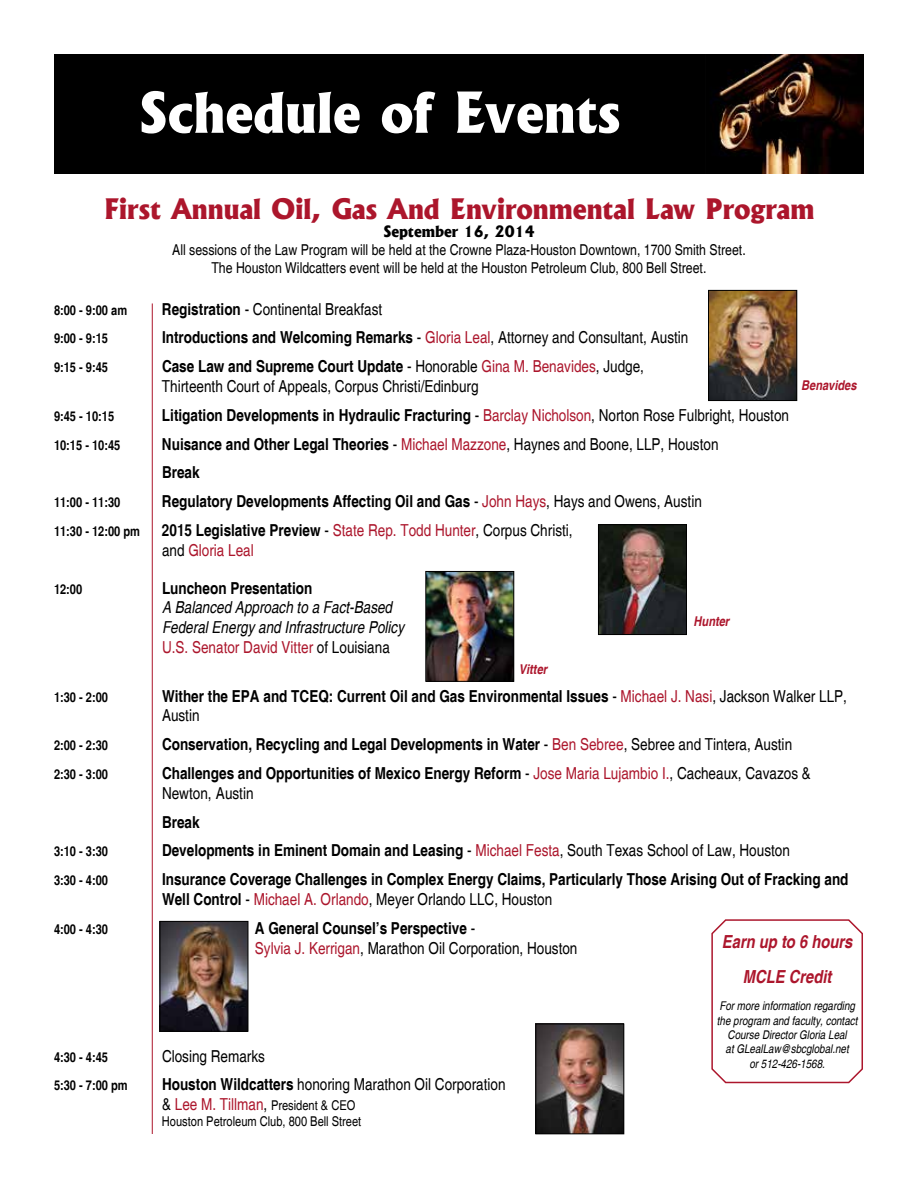
<style>
.page{position:relative;width:918px;height:1188px;background:#fff}
.page>*{position:absolute;margin:0;border:0;box-sizing:border-box;transform-origin:0 0}
.t1{font:800 54px "Albertus";color:#fff}
.t2{font:800 27px "Albertus";color:#ac162c}
.t3{font:italic 700 condensed 18px/34.5px "Helvetica";color:#ac162c;text-align:center}
.t4{font:700 condensed 16.5px/19.8px "Helvetica";color:#000}
.t5{font:condensed 16.5px/19.8px "Helvetica";color:#000}
.t6{font:italic condensed 16.5px/19.8px "Helvetica";color:#000}
.t7{font:condensed 16.5px/19.8px "Helvetica";color:#ac162c}
.t8{font:condensed 15px/18px "Helvetica";color:#000;text-align:center}
.t9{font:800 15px "Albertus";color:#000}
.t10{font:700 condensed 13.5px "Helvetica";color:#000}
.t11{font:condensed 13.5px/16.2px "Helvetica";color:#000}
.t12{font:italic 700 condensed 13.5px "Helvetica";color:#ac162c}
.t13{font:italic condensed 12px/14.4px "Helvetica";color:#000;text-align:center}
.s1{font-weight:700}
.s2{font-weight:400}
.s3{font-weight:400;color:#ac162c}
.s4{color:#ac162c}
.s5{font-weight:700;color:#000}
.s6{color:#000}
.s7{font-style:normal;color:#ac162c}
.s8{font-style:normal}
.s9{font-size:16.5px}
.s10{font-size:16.5px;color:#ac162c}
</style>
<div class="page">
<img style="left:706px;top:54px;width:158px;height:120px">
<div style="left:54px;top:54px;width:652px;height:120px;background:#000"></div>
<img style="left:600px;top:527px;width:85px;height:106px">
<div style="left:598px;top:525px;width:89px;height:110px;border:1px solid #000"></div>
<img style="left:162px;top:923px;width:84px;height:106px">
<div style="left:160px;top:921px;width:88px;height:110px;border:1px solid #000"></div>
<img style="left:428px;top:573px;width:84px;height:106px">
<div style="left:426px;top:571px;width:88px;height:110px;border:1px solid #000"></div>
<img style="left:538px;top:1026px;width:84px;height:106px">
<div style="left:536px;top:1024px;width:88px;height:110px;border:1px solid #000"></div>
<svg style="left:711px;top:919px;width:152px;height:165px"></svg>
<img style="left:710px;top:292px;width:85px;height:107px">
<div style="left:708px;top:290px;width:89px;height:111px;border:1px solid #000"></div>
<hr style="left:152px;top:303px;width:1px;height:831px;background:#ac162c">
<h1 class="t1" style="left:139px;top:79px;width:483px">Schedule of Events</h1>
<h2 class="t2" style="left:104px;top:192px;width:712px">First Annual Oil, Gas And Environmental Law Program</h2>
<p class="t9" style="left:383px;top:222px;width:153px">September 16, 2014</p>
<p class="t8" style="left:172px;top:241px;width:575px">All sessions of the Law Program will be held at the Crowne Plaza-Houston Downtown, 1700 Smith Street.<br>The Houston Wildcatters event will be held at the Houston Petroleum Club, 800 Bell Street.</p>
<p class="t10" style="left:54px;top:302px;width:75px">8:00 - 9:00 am</p>
<p class="t5" style="left:162px;top:299px;width:222px"><span class="s1">Registration</span> - Continental Breakfast</p>
<p class="t10" style="left:54px;top:331px;width:56px">9:00 - 9:15</p>
<p class="t4" style="left:162px;top:328px;width:528px">Introductions and Welcoming Remarks <span class="s2">-</span> <span class="s3">Gloria Leal</span><span class="s2">, Attorney and Consultant, Austin</span></p>
<p class="t10" style="left:54px;top:359px;width:56px">9:15 - 9:45</p>
<p class="t5" style="left:162px;top:357px;width:484px"><span class="s1">Case Law and Supreme Court Update</span> - Honorable <span class="s4">Gina M. Benavides</span>, Judge,<br>Thirteenth Court of Appeals, Corpus Christi/Edinburg</p>
<p class="t10" style="left:54px;top:408px;width:62px">9:45 - 10:15</p>
<p class="t4" style="left:162px;top:405px;width:629px">Litigation Developments in Hydraulic Fracturing <span class="s2">-</span> <span class="s3">Barclay Nicholson</span><span class="s2">, Norton Rose Fulbright, Houston</span></p>
<p class="t10" style="left:54px;top:437px;width:68px">10:15 - 10:45</p>
<p class="t4" style="left:162px;top:430px;width:558px;line-height:28.8px">Nuisance and Other Legal Theories <span class="s2">-</span> <span class="s3">Michael Mazzone</span><span class="s2">, Haynes and Boone, LLP, Houston<br></span>Break</p>
<p class="t10" style="left:54px;top:494px;width:68px">11:00 - 11:30</p>
<p class="t4" style="left:162px;top:492px;width:541px">Regulatory Developments Affecting Oil and Gas <span class="s2">-</span> <span class="s3">John Hays</span><span class="s2">, Hays and Owens, Austin</span></p>
<p class="t10" style="left:54px;top:523px;width:88px">11:30 - 12:00 pm</p>
<p class="t7" style="left:162px;top:521px;width:412px"><span class="s5">2015 Legislative Preview</span> <span class="s6">-</span> State Rep. Todd Hunter<span class="s6">, Corpus Christi, and</span> Gloria Leal</p>
<p class="t10" style="left:54px;top:581px;width:30px">12:00</p>
<p class="t4" style="left:162px;top:578px;width:152px">Luncheon Presentation</p>
<p class="t6" style="left:162px;top:598px;width:244px">A Balanced Approach to a Fact-Based<br>Federal Energy and Infrastructure Policy<br><span class="s7">U.S. Senator David Vitter</span> <span class="s8">of Louisiana</span></p>
<p class="t10" style="left:54px;top:689px;width:56px">1:30 - 2:00</p>
<p class="t4" style="left:162px;top:686px;width:686px">Wither the EPA and TCEQ: Current Oil and Gas Environmental Issues <span class="s2">-</span> <span class="s3">Michael J. Nasi</span><span class="s2">, Jackson Walker LLP,<br>Austin</span></p>
<p class="t10" style="left:54px;top:737px;width:56px">2:00 - 2:30</p>
<p class="t4" style="left:162px;top:735px;width:632px">Conservation, Recycling and Legal Developments in Water <span class="s2">-</span> <span class="s3">Ben Sebree</span><span class="s2">, Sebree and Tintera, Austin</span></p>
<p class="t10" style="left:54px;top:766px;width:56px">2:30 - 3:00</p>
<p class="t4" style="left:162px;top:763px;width:650px">Challenges and Opportunities of Mexico Energy Reform <span class="s2">-</span> <span class="s3">Jose Maria Lujambio I.</span><span class="s2">, Cacheaux, Cavazos &amp;<br>Newton, Austin</span></p>
<p class="t4" style="left:162px;top:812px;width:39px">Break</p>
<p class="t10" style="left:54px;top:844px;width:56px">3:10 - 3:30</p>
<p class="t4" style="left:162px;top:841px;width:629px">Developments in Eminent Domain and Leasing <span class="s2">-</span> <span class="s3">Michael Festa</span><span class="s2">, South Texas School of Law, Houston</span></p>
<p class="t10" style="left:54px;top:872px;width:56px">3:30 - 4:00</p>
<p class="t4" style="left:162px;top:870px;width:688px">Insurance Coverage Challenges in Complex Energy Claims, Particularly Those Arising Out of Fracking and<br>Well Control <span class="s2">-</span> <span class="s3">Michael A. Orlando</span><span class="s2">, Meyer Orlando LLC, Houston</span></p>
<p class="t10" style="left:54px;top:921px;width:56px">4:00 - 4:30</p>
<p class="t5" style="left:255px;top:918px;width:324px"><span class="s1">A General Counsel’s Perspective</span> -<br><span class="s4">Sylvia J. Kerrigan</span>, Marathon Oil Corporation, Houston</p>
<p class="t12" style="left:801px;top:377px;width:57px">Benavides</p>
<p class="t12" style="left:694px;top:613px;width:37px">Hunter</p>
<p class="t12" style="left:519px;top:661px;width:30px">Vitter</p>
<p class="t3" style="left:722px;top:925px;width:132px">Earn up to 6 hours<br>MCLE Credit</p>
<p class="t13" style="left:717px;top:999px;width:142px">For more information regarding the program and faculty, contact<br>Course Director Gloria Leal<br>at GLealLaw@sbcglobal.net<br>or 512-426-1568.</p>
<p class="t10" style="left:54px;top:1049px;width:56px">4:30 - 4:45</p>
<p class="t5" style="left:162px;top:1046px;width:104px">Closing Remarks</p>
<p class="t10" style="left:54px;top:1078px;width:75px">5:30 - 7:00 pm</p>
<p class="t5" style="left:162px;top:1075px;width:345px"><span class="s1">Houston Wildcatters</span> honoring Marathon Oil Corporation</p>
<p class="t11" style="left:162px;top:1098px;width:201px"><span class="s9">&amp;</span> <span class="s10">Lee M. Tillman</span><span class="s9">,</span> President &amp; CEO<br>Houston Petroleum Club, 800 Bell Street</p>
</div>
